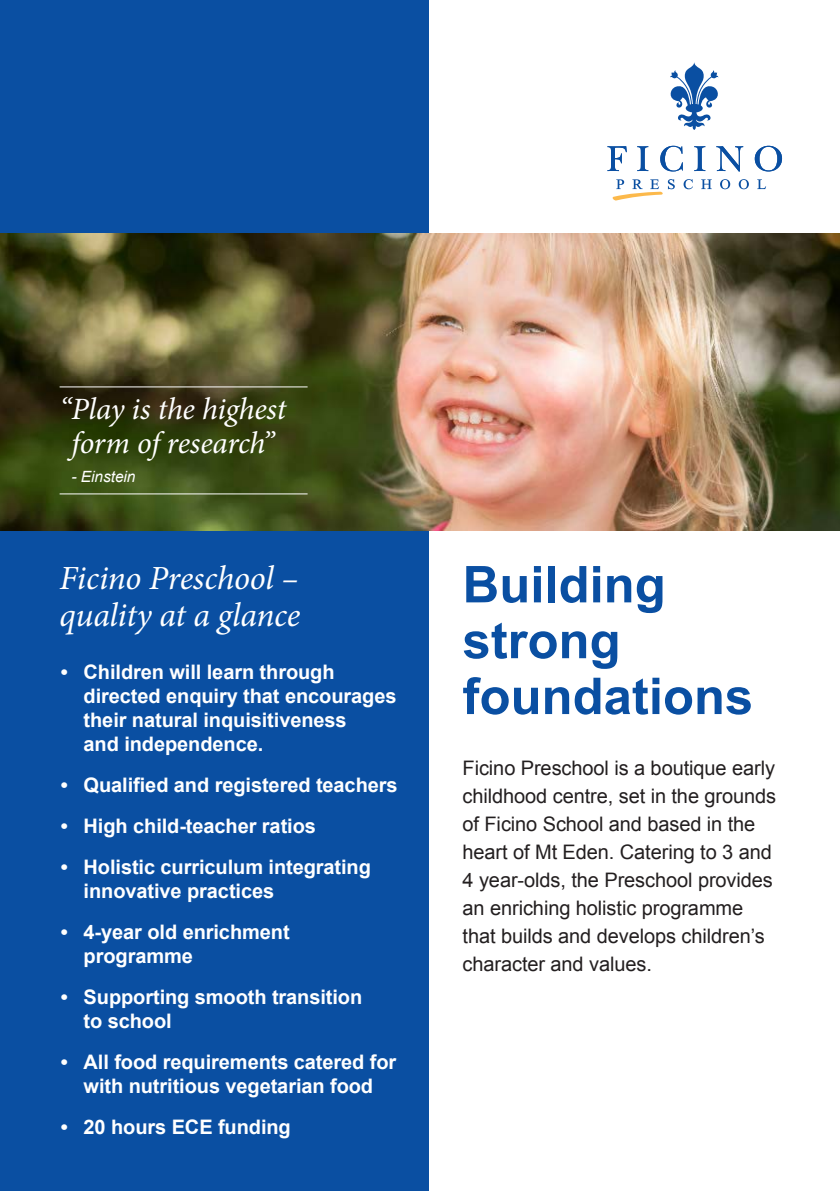
<style>
.page{position:relative;width:840px;height:1191px;background:#fff}
.page>*{position:absolute;margin:0;border:0;box-sizing:border-box;transform-origin:0 0}
.t1{font:700 50.8px/55.8px "Arial";color:#0a4fa2}
.Subheader{font:italic 33.8px/37.2px "Minion Pro";letter-spacing:-.005em;color:#fff}
.Subheader-2{font:italic 31px/34.2px "Minion Pro";letter-spacing:-.01em;color:#fff;text-align:center}
.t2{font:700 20px/24px "Arial";letter-spacing:-.005em;color:#fff}
.Bodycopy{font:20px/28px "Arial";letter-spacing:-.005em;color:#231f20}
.Subheader-3{font:italic 15.6px "Arial";letter-spacing:-.005em;color:#fff}
</style>
<div class="page">
<div style="left:0;top:0;width:428px;height:1191px;background:#0a4fa2"></div>
<svg style="left:670px;top:62px;width:49px;height:68px"></svg>
<svg style="left:607px;top:146px;width:174px;height:25px"></svg>
<svg style="left:683px;top:179px;width:9px;height:10px"></svg>
<svg style="left:701px;top:179px;width:10px;height:10px"></svg>
<svg style="left:720px;top:179px;width:9px;height:10px"></svg>
<svg style="left:738px;top:179px;width:10px;height:10px"></svg>
<svg style="left:757px;top:179px;width:8px;height:10px"></svg>
<svg style="left:612px;top:179px;width:62px;height:22px"></svg>
<img style="left:0;top:234px;width:839px;height:296px">
<hr style="left:60px;top:386px;width:247px;height:1px;background:#fff">
<hr style="left:60px;top:493px;width:247px;height:1px;background:#fff">
<p class="Subheader-2" style="left:60px;top:392px;width:228px">“Play is the highest form of research”</p>
<p class="Subheader-3" style="left:72px;top:466px;width:65px">- Einstein</p>
<p class="Subheader" style="left:60px;top:559px;width:242px">Ficino Preschool – quality at a glance</p>
<p class="t2" style="left:84px;top:660px;width:314px;text-indent:-23px">• Children will learn through directed enquiry that encourages their natural inquisitiveness<br>and independence.</p>
<p class="t2" style="left:61px;top:773px;width:338px">• Qualified and registered teachers</p>
<p class="t2" style="left:61px;top:814px;width:256px">• High child-teacher ratios</p>
<p class="t2" style="left:84px;top:855px;width:289px;text-indent:-23px">• Holistic curriculum integrating innovative practices</p>
<p class="t2" style="left:84px;top:920px;width:207px;text-indent:-23px">• 4-year old enrichment programme</p>
<p class="t2" style="left:84px;top:985px;width:280px;text-indent:-23px">• Supporting smooth transition to school</p>
<p class="t2" style="left:61px;top:1050px;width:337px;text-align:center">• All food requirements catered for with nutritious vegetarian food</p>
<p class="t2" style="left:61px;top:1115px;width:231px">• 20 hours ECE funding</p>
<p class="t1" style="left:462px;top:558px;width:292px">Building strong foundations</p>
<p class="Bodycopy" style="left:462px;top:753px;width:315px">Ficino Preschool is a boutique early childhood centre, set in the grounds of Ficino School and based in the heart of Mt Eden. Catering to 3 and 4 year-olds, the Preschool provides an enriching holistic programme that builds and develops children’s character and values.</p>
</div>
